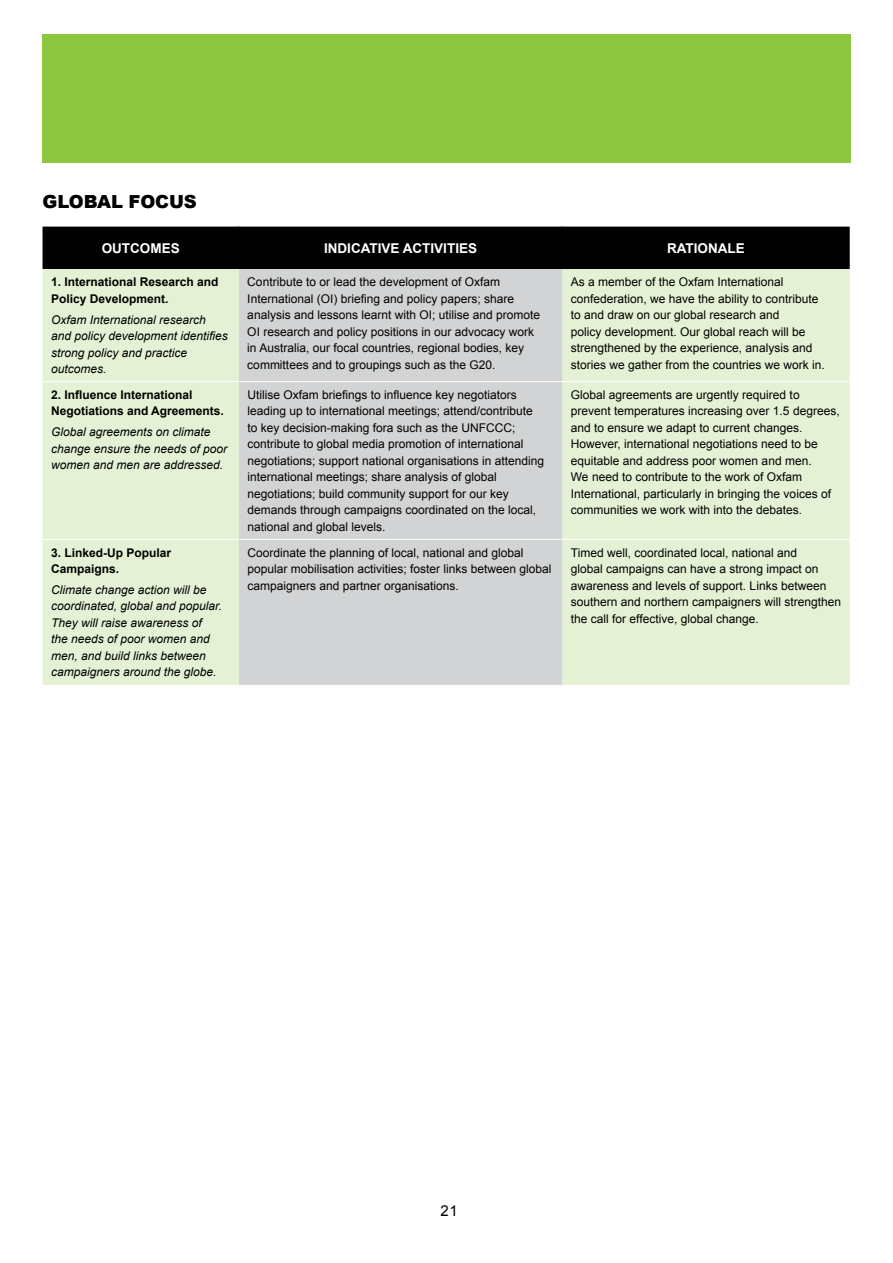
<style>
.page{position:relative;width:893px;height:1263px;background:#fff}
.page>*{position:absolute;margin:0;border:0;box-sizing:border-box;transform-origin:0 0}
.t1{font:900 18px "Arial";letter-spacing:-.01em;color:#000}
.t2{font:15px "Arial";color:#000}
.t3{font:700 13.5px "Arial";color:#fff}
.t4{font:12px/16.5px "Arial";color:#000}
.t5{font:italic 12px/16.5px "Arial";color:#000}
.t6{font:700 12px/16.5px "Arial";color:#000}
</style>
<div class="page">
<div style="left:42px;top:34px;width:808px;height:128px;background:#8dc63f"></div>
<div style="left:43px;top:227px;width:807px;height:42px;background:#000"></div>
<div style="left:43px;top:269px;width:807px;height:416px;background:#e5f1d4"></div>
<div style="left:239px;top:269px;width:323px;height:416px;background:#d1d3d4"></div>
<hr style="left:238px;top:227px;width:1px;height:42px;background:#000">
<hr style="left:562px;top:227px;width:1px;height:42px;background:#000">
<hr style="left:43px;top:381px;width:196px;height:1px;background:#fff">
<hr style="left:239px;top:381px;width:323px;height:1px;background:#fff">
<hr style="left:562px;top:381px;width:288px;height:1px;background:#fff">
<hr style="left:43px;top:539px;width:196px;height:1px;background:#fff">
<hr style="left:239px;top:539px;width:323px;height:1px;background:#fff">
<hr style="left:562px;top:539px;width:288px;height:1px;background:#fff">
<h1 class="t1" style="left:43px;top:188px;width:156px">GLOBAL FOCUS</h1>
<p class="t3" style="left:102px;top:239px;width:80px">OUTCOMES</p>
<p class="t3" style="left:324px;top:239px;width:155px">INDICATIVE ACTIVITIES</p>
<p class="t3" style="left:667px;top:239px;width:79px">RATIONALE</p>
<p class="t6" style="left:51px;top:274px;width:169px">1. International Research and<br>Policy Development.</p>
<p class="t5" style="left:51px;top:311px;width:178px">Oxfam International research and policy development identifies strong policy and practice outcomes.</p>
<p class="t4" style="left:247px;top:274px;width:294px">Contribute to or lead the development of Oxfam International (OI) briefing and policy papers; share analysis and lessons learnt with OI; utilise and promote OI research and policy positions in our advocacy work in Australia, our focal countries, regional bodies, key committees and to groupings such as the G20.</p>
<p class="t4" style="left:571px;top:274px;width:256px">As a member of the Oxfam International confederation, we have the ability to contribute to and draw on our global research and<br>policy development. Our global reach will be strengthened by the experience, analysis and stories we gather from the countries we work in.</p>
<p class="t6" style="left:51px;top:387px;width:174px">2. Influence International<br>Negotiations and Agreements.</p>
<p class="t5" style="left:51px;top:424px;width:178px">Global agreements on climate change ensure the needs of poor women and men are addressed.</p>
<p class="t6" style="left:51px;top:545px;width:122px">3. Linked-Up Popular<br>Campaigns.</p>
<p class="t5" style="left:51px;top:582px;width:173px">Climate change action will be coordinated, global and popular.<br>They will raise awareness of<br>the needs of poor women and men, and build links between campaigners around the globe.</p>
<p class="t4" style="left:247px;top:386px;width:298px">Utilise Oxfam briefings to influence key negotiators leading up to international meetings; attend/contribute to key decision-making fora such as the UNFCCC; contribute to global media promotion of international negotiations; support national organisations in attending international meetings; share analysis of global negotiations; build community support for our key demands through campaigns coordinated on the local, national and global levels.</p>
<p class="t4" style="left:571px;top:386px;width:270px">Global agreements are urgently required to prevent temperatures increasing over 1.5 degrees, and to ensure we adapt to current changes.<br>However, international negotiations need to be equitable and address poor women and men.<br>We need to contribute to the work of Oxfam International, particularly in bringing the voices of communities we work with into the debates.</p>
<p class="t4" style="left:247px;top:544px;width:306px">Coordinate the planning of local, national and global popular mobilisation activities; foster links between global campaigners and partner organisations.</p>
<p class="t4" style="left:571px;top:544px;width:272px">Timed well, coordinated local, national and<br>global campaigns can have a strong impact on awareness and levels of support. Links between southern and northern campaigners will strengthen the call for effective, global change.</p>
<p class="t2" style="left:440px;top:1200px;width:19px">21</p>
</div>
